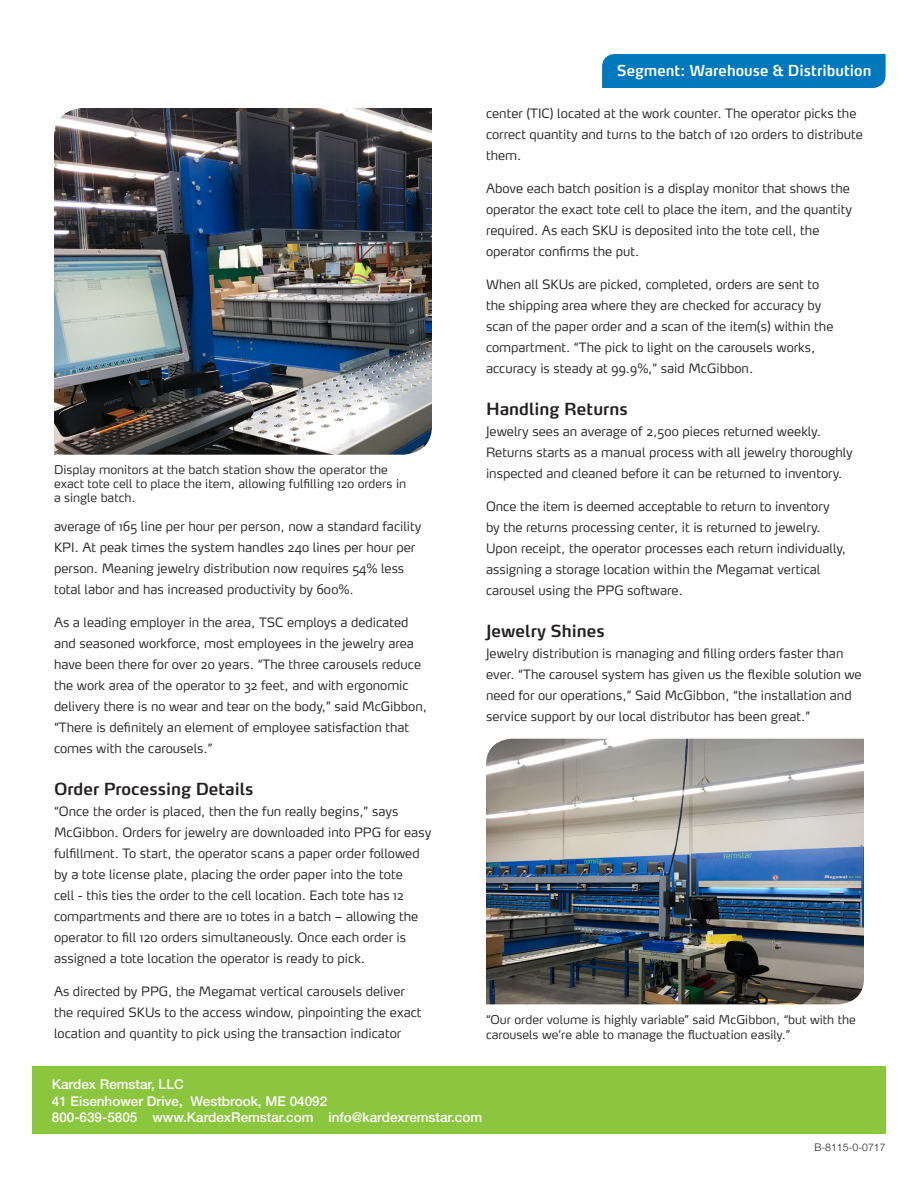
<style>
.page{position:relative;width:918px;height:1188px;background:#fff}
.page>*{position:absolute;margin:0;border:0;box-sizing:border-box;transform-origin:0 0}
.t1{font:600 16.5px "Max OT";color:#231f20}
.t2{font:600 15px "Max OT";color:#fff;scale:.95 1}
.t3{font:500 13.5px "Helvetica Neue";color:#fff}
.t4{font:300 12.75px/21px "Max OT";color:#231f20}
.t5{font:300 12px/14.4px "Max OT";color:#231f20}
.t6{font:300 10.5px "Helvetica Neue";color:#231f20}
</style>
<div class="page">
<img style="left:54px;top:108px;width:378px;height:347px">
<img style="left:486px;top:739px;width:378px;height:265px">
<div style="left:32px;top:1066px;width:854px;height:68px;background:#8bc63e"></div>
<div style="left:602px;top:54px;width:284px;height:34px;background:#0078be"></div>
<p class="t5" style="left:54px;top:462px;width:336px">Display monitors at the batch station show the operator the</p>
<p class="t5" style="left:54px;top:476px;width:354px">exact tote cell to place the item, allowing fulfilling 120 orders in</p>
<p class="t5" style="left:54px;top:491px;width:83px">a single batch.</p>
<p class="t4" style="left:54px;top:516px;width:369px">average of 165 line per hour per person, now a standard facility KPI. At peak times the system handles 240 lines per hour per person. Meaning jewelry distribution now requires 54% less total labor and has increased productivity by 600%.</p>
<p class="t4" style="left:54px;top:612px;width:375px">As a leading employer in the area, TSC employs a dedicated and seasoned workforce, most employees in the jewelry area have been there for over 20 years. “The three carousels reduce the work area of the operator to 32 feet, and with ergonomic delivery there is no wear and tear on the body,” said McGibbon, “There is definitely an element of employee satisfaction that comes with the carousels.”</p>
<p class="t1" style="left:54px;top:779px;width:201px">Order Processing Details</p>
<p class="t4" style="left:54px;top:801px;width:379px">“Once the order is placed, then the fun really begins,” says McGibbon. Orders for jewelry are downloaded into PPG for easy fulfillment. To start, the operator scans a paper order followed by a tote license plate, placing the order paper into the tote<br>cell - this ties the order to the cell location. Each tote has 12 compartments and there are 10 totes in a batch – allowing the operator to fill 120 orders simultaneously. Once each order is assigned a tote location the operator is ready to pick.</p>
<p class="t4" style="left:54px;top:981px;width:369px">As directed by PPG, the Megamat vertical carousels deliver the required SKUs to the access window, pinpointing the exact location and quantity to pick using the transaction indicator</p>
<p class="t2" style="left:617px;top:60px;width:269px">Segment: Warehouse &amp; Distribution</p>
<p class="t4" style="left:486px;top:102px;width:378px">center (TIC) located at the work counter. The operator picks the correct quantity and turns to the batch of 120 orders to distribute them.</p>
<p class="t4" style="left:486px;top:177px;width:368px">Above each batch position is a display monitor that shows the operator the exact tote cell to place the item, and the quantity required. As each SKU is deposited into the tote cell, the operator confirms the put.</p>
<p class="t4" style="left:486px;top:273px;width:349px">When all SKUs are picked, completed, orders are sent to the shipping area where they are checked for accuracy by scan of the paper order and a scan of the item(s) within the compartment. “The pick to light on the carousels works, accuracy is steady at 99.9%,” said McGibbon.</p>
<p class="t1" style="left:486px;top:398px;width:143px">Handling Returns</p>
<p class="t4" style="left:486px;top:420px;width:368px">Jewelry sees an average of 2,500 pieces returned weekly.<br>Returns starts as a manual process with all jewelry thoroughly inspected and cleaned before it can be returned to inventory.</p>
<p class="t4" style="left:486px;top:495px;width:362px">Once the item is deemed acceptable to return to inventory by the returns processing center, it is returned to jewelry.<br>Upon receipt, the operator processes each return individually, assigning a storage location within the Megamat vertical carousel using the PPG software.</p>
<p class="t1" style="left:486px;top:620px;width:120px">Jewelry Shines</p>
<p class="t4" style="left:486px;top:642px;width:377px">Jewelry distribution is managing and filling orders faster than ever. “The carousel system has given us the flexible solution we need for our operations,” Said McGibbon, “the installation and service support by our local distributor has been great.”</p>
<p class="t5" style="left:486px;top:1013px;width:372px">“Our order volume is highly variable” said McGibbon, “but with the carousels we’re able to manage the fluctuation easily.”</p>
<p class="t3" style="left:52px;top:1077px;width:134px">Kardex Remstar, LLC</p>
<p class="t3" style="left:52px;top:1093px;width:277px">41 Eisenhower Drive, Westbrook, ME 04092</p>
<p class="t3" style="left:52px;top:1109px;width:432px">800-639-5805 www.KardexRemstar.com info@kardexremstar.com</p>
<p class="t6" style="left:814px;top:1141px;width:73px">B-8115-0-0717</p>
</div>
